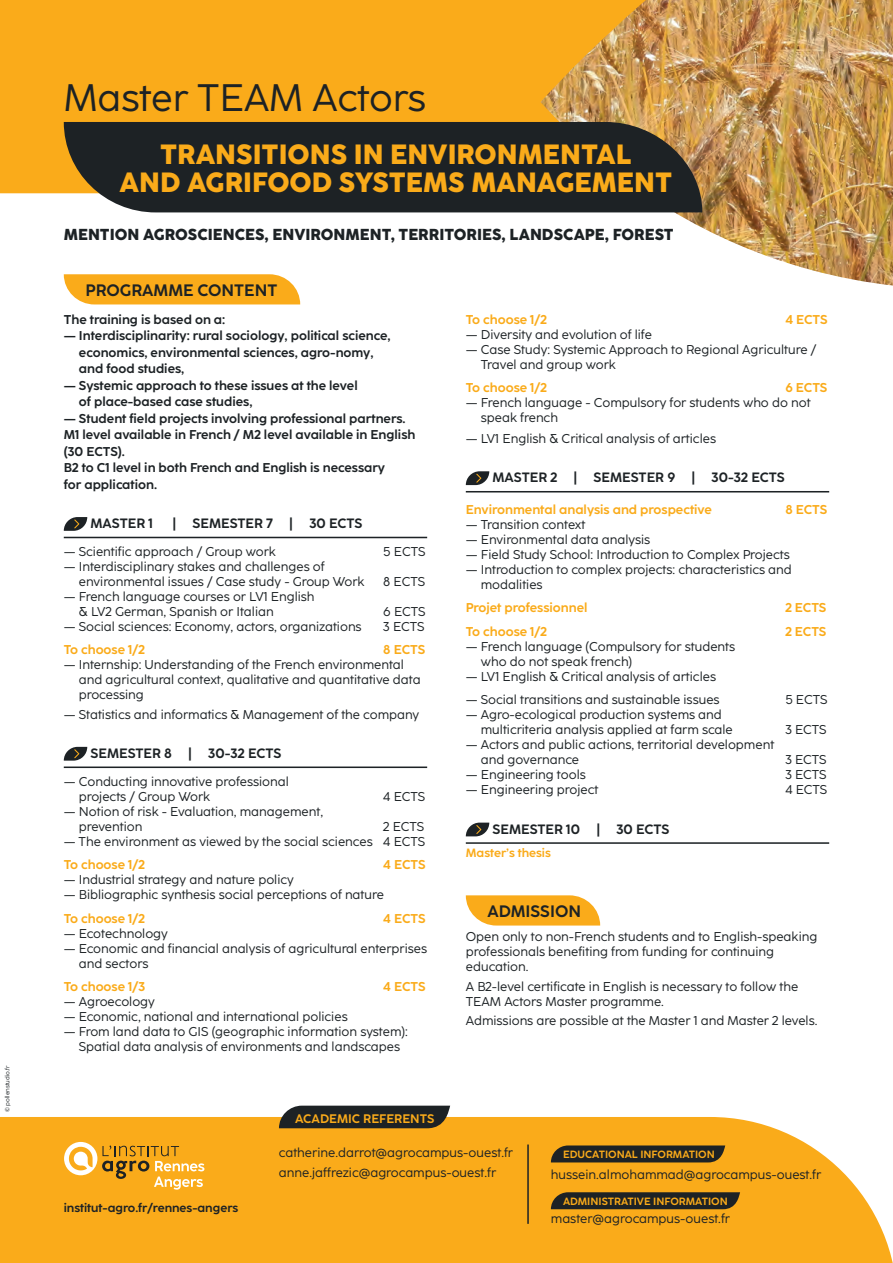
<style>
.page{position:relative;width:893px;height:1263px;background:#fff}
.page>*{position:absolute;margin:0;border:0;box-sizing:border-box;transform-origin:0 0}
.t1{font:38.25px "Coco Sharp";color:#1d2225}
.t2{font:800 27.75px/27.8px "Coco Sharp";color:#faab1a;text-align:center}
.t3{font:700 16.5px "Coco Sharp";color:#1d2225}
.t4{font:800 15.9px "Coco Sharp";color:#1d2225}
.t5{font:700 13.5px "Coco Sharp";color:#1d2225}
.t6{font:12.75px/15px "Coco Sharp";color:#1d2225}
.t7{font:700 12.75px/16.5px "Coco Sharp";color:#1d2225}
.t8{font:700 12.75px "Coco Sharp";color:#faab1a}
.t9{font:700 12.3px "Coco Sharp";color:#faab1a}
.t10{font:700 12px "Coco Sharp";color:#1d2225}
.t11{font:700 12px "Coco Sharp";color:#faab1a}
.t12{font:700 10.5px "Coco Sharp";color:#faab1a}
.t13{font:6px "Coco Sharp";color:#1d2225}
</style>
<div class="page">
<svg style="left:64px;top:274px;width:236px;height:30px;background:#fab028"></svg>
<hr style="left:64px;top:537px;width:363px;height:1px;background:#1d2225">
<hr style="left:64px;top:766px;width:363px;height:2px;background:#1d2225">
<svg style="left:64px;top:517px;width:23px;height:14px"></svg>
<svg style="left:64px;top:747px;width:23px;height:14px"></svg>
<hr style="left:466px;top:491px;width:363px;height:1px;background:#1d2225">
<hr style="left:466px;top:842px;width:363px;height:2px;background:#1d2225">
<svg style="left:466px;top:471px;width:23px;height:14px"></svg>
<svg style="left:466px;top:823px;width:23px;height:13px"></svg>
<div style="left:0;top:1117px;width:893px;height:146px;background:#faab1a"></div>
<svg style="left:64px;top:1142px;width:140px;height:47px;background:#eaad3e"></svg>
<hr style="left:527px;top:1144px;width:2px;height:80px;background:#1d2225">
<div style="left:279px;top:1106px;width:171px;height:22px;background:#1d2225"></div>
<svg style="left:551px;top:1145px;width:174px;height:17px;background:#2c2b24"></svg>
<svg style="left:551px;top:1192px;width:189px;height:17px;background:#292924"></svg>
<svg style="left:466px;top:895px;width:134px;height:30px;background:#fab332"></svg>
<div style="left:0;top:0;width:540px;height:193px;background:#faab1a"></div>
<img style="left:540px;top:0;width:353px;height:286px">
<div style="left:64px;top:122px;width:638px;height:90px;background:#1d2225"></div>
<p class="t13" style="left:4px;top:1112px;width:48px;rotate:-90deg">© pollenstudio.fr</p>
<h1 class="t1" style="left:64px;top:75px;width:364px">Master TEAM Actors</h1>
<h2 class="t2" style="left:119px;top:141px;width:554px">TRANSITIONS IN ENVIRONMENTAL<br>AND AGRIFOOD SYSTEMS MANAGEMENT</h2>
<p class="t4" style="left:64px;top:226px;width:611px">MENTION AGROSCIENCES, ENVIRONMENT, TERRITORIES, LANDSCAPE, FOREST</p>
<p class="t3" style="left:85px;top:280px;width:193px">PROGRAMME CONTENT</p>
<p class="t7" style="left:64px;top:311px;width:163px">The training is based on a:</p>
<p class="t7" style="left:79px;top:328px;width:313px;text-indent:-15px">— Interdisciplinarity: rural sociology, political science, economics, environmental sciences, agro-nomy, and food studies,</p>
<p class="t7" style="left:79px;top:377px;width:280px;text-indent:-15px">— Systemic approach to these issues at the level of place-based case studies,</p>
<p class="t7" style="left:64px;top:410px;width:353px">— Student field projects involving professional partners.<br>M1 level available in French / M2 level available in English (30 ECTS).<br>B2 to C1 level in both French and English is necessary<br>for application.</p>
<p class="t5" style="left:90px;top:516px;width:64px">MASTER 1</p>
<p class="t5" style="left:172px;top:516px;width:192px">| SEMESTER 7 | 30 ECTS</p>
<p class="t6" style="left:64px;top:544px;width:214px">— Scientific approach / Group work</p>
<p class="t6" style="left:383px;top:544px;width:44px">5 ECTS</p>
<p class="t6" style="left:79px;top:559px;width:287px;text-indent:-15px">— Interdisciplinary stakes and challenges of environmental issues / Case study - Group Work</p>
<p class="t6" style="left:383px;top:574px;width:43px">8 ECTS</p>
<p class="t6" style="left:79px;top:589px;width:237px;text-indent:-15px">— French language courses or LV1 English &amp; LV2 German, Spanish or Italian</p>
<p class="t6" style="left:383px;top:604px;width:44px">6 ECTS</p>
<p class="t6" style="left:64px;top:619px;width:299px">— Social sciences: Economy, actors, organizations</p>
<p class="t6" style="left:383px;top:619px;width:43px">3 ECTS</p>
<p class="t8" style="left:64px;top:643px;width:83px">To choose 1/2</p>
<p class="t8" style="left:383px;top:643px;width:43px">8 ECTS</p>
<p class="t6" style="left:79px;top:657px;width:343px;text-indent:-15px">— Internship: Understanding of the French environmental and agricultural context, qualitative and quantitative data processing</p>
<p class="t6" style="left:64px;top:707px;width:357px">— Statistics and informatics &amp; Management of the company</p>
<p class="t5" style="left:90px;top:745px;width:192px">SEMESTER 8 | 30-32 ECTS</p>
<p class="t6" style="left:79px;top:774px;width:212px;text-indent:-15px">— Conducting innovative professional projects / Group Work</p>
<p class="t6" style="left:383px;top:789px;width:43px">4 ECTS</p>
<p class="t6" style="left:79px;top:804px;width:246px;text-indent:-15px">— Notion of risk - Evaluation, management, prevention</p>
<p class="t6" style="left:383px;top:819px;width:42px">2 ECTS</p>
<p class="t6" style="left:64px;top:834px;width:363px">— The environment as viewed by the social sciences 4 ECTS</p>
<p class="t8" style="left:64px;top:857px;width:83px">To choose 1/2</p>
<p class="t8" style="left:383px;top:857px;width:44px">4 ECTS</p>
<p class="t6" style="left:64px;top:872px;width:232px">— Industrial strategy and nature policy</p>
<p class="t6" style="left:64px;top:887px;width:322px">— Bibliographic synthesis social perceptions of nature</p>
<p class="t8" style="left:64px;top:911px;width:83px">To choose 1/2</p>
<p class="t8" style="left:383px;top:911px;width:44px">4 ECTS</p>
<p class="t6" style="left:64px;top:926px;width:106px">— Ecotechnology</p>
<p class="t6" style="left:79px;top:941px;width:350px;text-indent:-15px">— Economic and financial analysis of agricultural enterprises and sectors</p>
<p class="t8" style="left:64px;top:979px;width:83px">To choose 1/3</p>
<p class="t8" style="left:383px;top:979px;width:44px">4 ECTS</p>
<p class="t6" style="left:64px;top:994px;width:93px">— Agroecology</p>
<p class="t6" style="left:64px;top:1009px;width:285px">— Economic, national and international policies</p>
<p class="t6" style="left:64px;top:1024px;width:346px;text-align:center">— From land data to GIS (geographic information system):<br>Spatial data analysis of environments and landscapes</p>
<p class="t9" style="left:295px;top:1111px;width:141px">ACADEMIC REFERENTS</p>
<p class="t8" style="left:466px;top:312px;width:83px">To choose 1/2</p>
<p class="t8" style="left:785px;top:312px;width:44px">4 ECTS</p>
<p class="t6" style="left:466px;top:327px;width:188px">— Diversity and evolution of life</p>
<p class="t6" style="left:481px;top:342px;width:337px;text-indent:-15px">— Case Study: Systemic Approach to Regional Agriculture /<br>Travel and group work</p>
<p class="t8" style="left:466px;top:381px;width:83px">To choose 1/2</p>
<p class="t8" style="left:785px;top:381px;width:44px">6 ECTS</p>
<p class="t6" style="left:481px;top:395px;width:331px;text-indent:-15px">— French language - Compulsory for students who do not speak french</p>
<p class="t6" style="left:466px;top:431px;width:252px">— LV1 English &amp; Critical analysis of articles</p>
<p class="t5" style="left:492px;top:470px;width:294px">MASTER 2 | SEMESTER 9 | 30-32 ECTS</p>
<p class="t8" style="left:466px;top:502px;width:248px">Environmental analysis and prospective</p>
<p class="t8" style="left:785px;top:502px;width:43px">8 ECTS</p>
<p class="t6" style="left:466px;top:517px;width:121px">— Transition context</p>
<p class="t6" style="left:466px;top:532px;width:186px">— Environmental data analysis</p>
<p class="t6" style="left:466px;top:547px;width:325px">— Field Study School: Introduction to Complex Projects</p>
<p class="t6" style="left:481px;top:562px;width:313px;text-indent:-15px">— Introduction to complex projects: characteristics and modalities</p>
<p class="t8" style="left:466px;top:601px;width:123px">Projet professionnel</p>
<p class="t8" style="left:785px;top:601px;width:43px">2 ECTS</p>
<p class="t8" style="left:466px;top:624px;width:83px">To choose 1/2</p>
<p class="t8" style="left:785px;top:624px;width:43px">2 ECTS</p>
<p class="t6" style="left:481px;top:639px;width:256px;text-indent:-15px">— French language (Compulsory for students who do not speak french)</p>
<p class="t6" style="left:466px;top:669px;width:252px">— LV1 English &amp; Critical analysis of articles</p>
<p class="t6" style="left:466px;top:692px;width:255px">— Social transitions and sustainable issues</p>
<p class="t6" style="left:785px;top:692px;width:44px">5 ECTS</p>
<p class="t6" style="left:481px;top:707px;width:253px;text-indent:-15px">— Agro-ecological production systems and multicriteria analysis applied at farm scale</p>
<p class="t6" style="left:785px;top:722px;width:43px">3 ECTS</p>
<p class="t6" style="left:481px;top:737px;width:295px;text-indent:-15px">— Actors and public actions, territorial development and governance</p>
<p class="t6" style="left:785px;top:752px;width:43px">3 ECTS</p>
<p class="t6" style="left:466px;top:767px;width:121px">— Engineering tools</p>
<p class="t6" style="left:785px;top:767px;width:43px">3 ECTS</p>
<p class="t6" style="left:466px;top:782px;width:134px">— Engineering project</p>
<p class="t6" style="left:785px;top:782px;width:43px">4 ECTS</p>
<p class="t5" style="left:492px;top:821px;width:178px">SEMESTER 10 | 30 ECTS</p>
<p class="t11" style="left:466px;top:846px;width:87px">Master’s thesis</p>
<p class="t3" style="left:487px;top:901px;width:95px">ADMISSION</p>
<p class="t6" style="left:466px;top:929px;width:353px">Open only to non-French students and to English-speaking professionals benefiting from funding for continuing education.</p>
<p class="t6" style="left:466px;top:979px;width:334px">A B2-level certificate in English is necessary to follow the<br>TEAM Actors Master programme.</p>
<p class="t6" style="left:466px;top:1013px;width:353px">Admissions are possible at the Master 1 and Master 2 levels.</p>
<p class="t10" style="left:64px;top:1200px;width:176px">institut-agro.fr/rennes-angers</p>
<p class="t6" style="left:279px;top:1142px;width:236px;line-height:20.7px">catherine.darrot@agrocampus-ouest.fr anne.jaffrezic@agrocampus-ouest.fr</p>
<p class="t12" style="left:563px;top:1148px;width:153px">EDUCATIONAL INFORMATION</p>
<p class="t12" style="left:563px;top:1195px;width:166px">ADMINISTRATIVE INFORMATION</p>
<p class="t6" style="left:551px;top:1167px;width:272px">hussein.almohammad@agrocampus-ouest.fr</p>
<p class="t6" style="left:551px;top:1211px;width:181px">master@agrocampus-ouest.fr</p>
</div>
